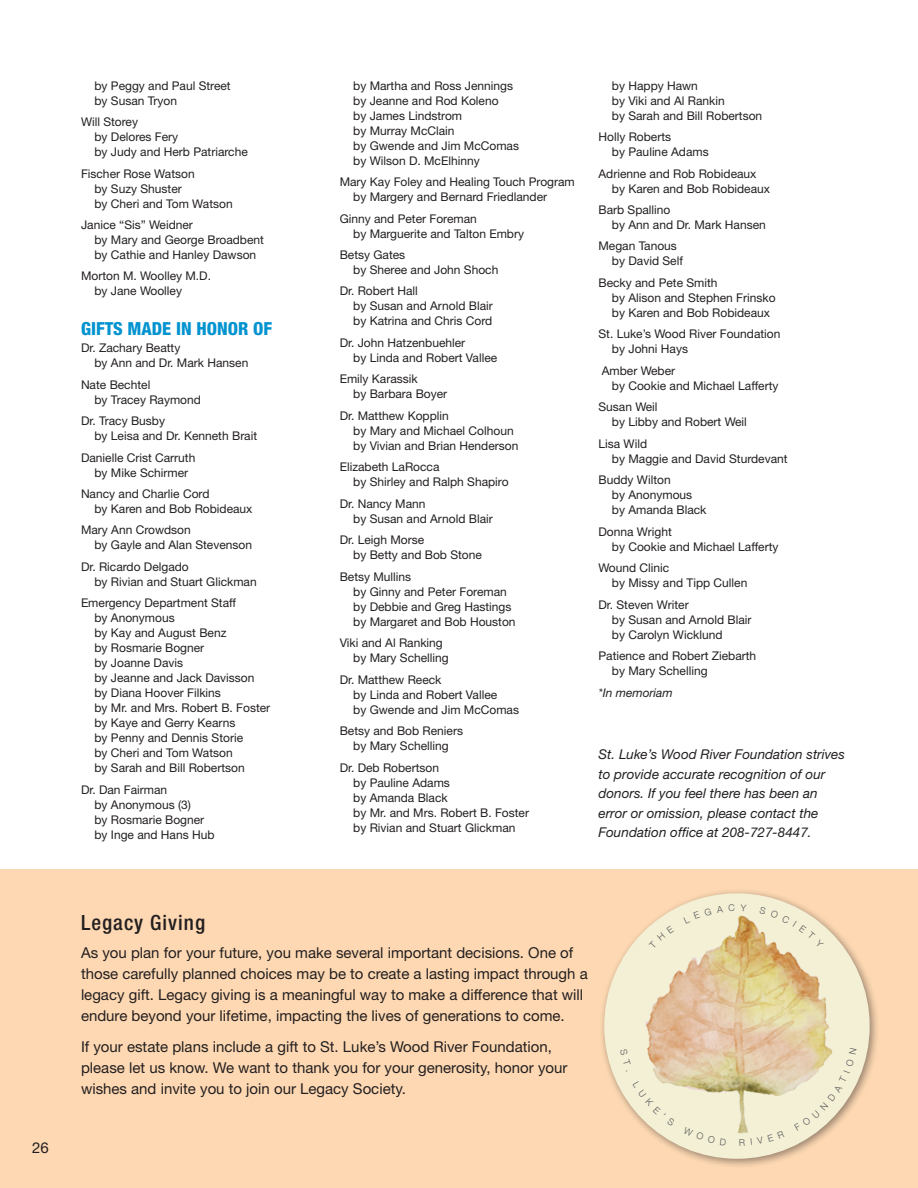
<style>
.page{position:relative;width:918px;height:1188px;background:#fff}
.page>*{position:absolute;margin:0;border:0;box-sizing:border-box;transform-origin:0 0}
.Pullout_Title{font:500 condensed 21px "Helvetica Neue LT Pro";letter-spacing:.05em;color:#231f20}
.Donor_List_Header{font:800 condensed 18px "Helvetica Neue LT Pro";color:#0093d0}
.Pullout_Text{font:15px/21px "Helvetica Neue LT Pro";color:#231f20}
.Endowment_Copy{font:italic 13.5px/19.5px "Helvetica Neue LT Pro";color:#231f20}
.Donor_List_Name{font:12px/15px "Helvetica Neue LT Pro";color:#231f20}
.Donor_List_Name-2{font:italic 12px "Helvetica Neue LT Pro";color:#231f20}
</style>
<div class="page">
<div style="left:0;top:869px;width:918px;height:319px;background:#fdd8b2"></div>
<div style="left:599px;top:888px;width:280px;height:281px;background:#231f20;opacity:.45"></div>
<img style="left:614px;top:898px;width:263px;height:271px">
<svg style="left:620px;top:1049px;width:11px;height:22px"></svg>
<svg style="left:633px;top:1081px;width:42px;height:45px;background:#f1ecd0"></svg>
<svg style="left:683px;top:1127px;width:43px;height:18px"></svg>
<svg style="left:740px;top:1139px;width:5px;height:7px"></svg>
<svg style="left:751px;top:1131px;width:34px;height:14px"></svg>
<svg style="left:794px;top:1048px;width:63px;height:83px;background:#ede2c4"></svg>
<svg style="left:649px;top:926px;width:25px;height:23px"></svg>
<svg style="left:684px;top:906px;width:39px;height:18px"></svg>
<svg style="left:729px;top:905px;width:18px;height:7px"></svg>
<svg style="left:760px;top:907px;width:64px;height:41px;background:#f0e9cb"></svg>
<p class="Pullout_Text" style="left:32px;top:1137px;width:18px">26</p>
<p class="Donor_List_Name" style="left:94px;top:78px;width:138px">by Peggy and Paul Street by Susan Tryon</p>
<p class="Donor_List_Name" style="left:94px;top:114px;width:155px;text-indent:-14px">Will Storey<br>by Delores Fery<br>by Judy and Herb Patriarche</p>
<p class="Donor_List_Name" style="left:94px;top:165px;width:140px;text-indent:-14px">Fischer Rose Watson<br>by Suzy Shuster<br>by Cheri and Tom Watson</p>
<p class="Donor_List_Name" style="left:94px;top:217px;width:171px;text-indent:-14px">Janice “Sis” Weidner<br>by Mary and George Broadbent by Cathie and Hanley Dawson</p>
<p class="Donor_List_Name" style="left:94px;top:268px;width:118px;text-indent:-14px">Morton M. Woolley M.D. by Jane Woolley</p>
<p class="Donor_List_Header" style="left:81px;top:318px;width:193px">GIFTS MADE IN HONOR OF</p>
<p class="Donor_List_Name" style="left:94px;top:340px;width:155px;text-indent:-14px">Dr. Zachary Beatty<br>by Ann and Dr. Mark Hansen</p>
<p class="Donor_List_Name" style="left:94px;top:376px;width:108px;text-indent:-14px">Nate Bechtel<br>by Tracey Raymond</p>
<p class="Donor_List_Name" style="left:94px;top:413px;width:164px;text-indent:-14px">Dr. Tracy Busby<br>by Leisa and Dr. Kenneth Brait</p>
<p class="Donor_List_Name" style="left:81px;top:449px;width:116px;text-align:center">Danielle Crist Carruth by Mike Schirmer</p>
<p class="Donor_List_Name" style="left:94px;top:486px;width:160px;text-indent:-14px">Nancy and Charlie Cord<br>by Karen and Bob Robideaux</p>
<p class="Donor_List_Name" style="left:94px;top:522px;width:159px;text-indent:-14px">Mary Ann Crowdson<br>by Gayle and Alan Stevenson</p>
<p class="Donor_List_Name" style="left:94px;top:559px;width:164px;text-indent:-14px">Dr. Ricardo Delgado<br>by Rivian and Stuart Glickman</p>
<p class="Donor_List_Name" style="left:94px;top:595px;width:177px;text-indent:-14px">Emergency Department Staff<br>by Anonymous<br>by Kay and August Benz<br>by Rosmarie Bogner<br>by Joanne Davis<br>by Jeanne and Jack Davisson by Diana Hoover Filkins<br>by Mr. and Mrs. Robert B. Foster by Kaye and Gerry Kearns<br>by Penny and Dennis Storie<br>by Cheri and Tom Watson<br>by Sarah and Bill Robertson</p>
<p class="Donor_List_Name" style="left:94px;top:782px;width:122px;text-indent:-14px">Dr. Dan Fairman<br>by Anonymous (3)<br>by Rosmarie Bogner by Inge and Hans Hub</p>
<p class="Donor_List_Name" style="left:353px;top:78px;width:167px">by Martha and Ross Jennings by Jeanne and Rod Koleno<br>by James Lindstrom<br>by Murray McClain<br>by Gwende and Jim McComas by Wilson D. McElhinny</p>
<p class="Donor_List_Name" style="left:353px;top:174px;width:223px;text-indent:-14px">Mary Kay Foley and Healing Touch Program by Margery and Bernard Friedlander</p>
<p class="Donor_List_Name" style="left:353px;top:210px;width:172px;text-indent:-14px">Ginny and Peter Foreman<br>by Marguerite and Talton Embry</p>
<p class="Donor_List_Name" style="left:353px;top:247px;width:147px;text-indent:-14px">Betsy Gates<br>by Sheree and John Shoch</p>
<p class="Donor_List_Name" style="left:353px;top:283px;width:141px;text-indent:-14px">Dr. Robert Hall<br>by Susan and Arnold Blair by Katrina and Chris Cord</p>
<p class="Donor_List_Name" style="left:353px;top:335px;width:146px;text-indent:-14px">Dr. John Hatzenbuehler<br>by Linda and Robert Vallee</p>
<p class="Donor_List_Name" style="left:353px;top:371px;width:95px;text-indent:-14px">Emily Karassik<br>by Barbara Boyer</p>
<p class="Donor_List_Name" style="left:353px;top:408px;width:167px;text-indent:-14px">Dr. Matthew Kopplin<br>by Mary and Michael Colhoun by Vivian and Brian Henderson</p>
<p class="Donor_List_Name" style="left:353px;top:459px;width:157px;text-indent:-14px">Elizabeth LaRocca<br>by Shirley and Ralph Shapiro</p>
<p class="Donor_List_Name" style="left:353px;top:496px;width:141px;text-indent:-14px">Dr. Nancy Mann<br>by Susan and Arnold Blair</p>
<p class="Donor_List_Name" style="left:353px;top:532px;width:130px;text-indent:-14px">Dr. Leigh Morse<br>by Betty and Bob Stone</p>
<p class="Donor_List_Name" style="left:353px;top:569px;width:164px;text-indent:-14px">Betsy Mullins<br>by Ginny and Peter Foreman by Debbie and Greg Hastings by Margaret and Bob Houston</p>
<p class="Donor_List_Name" style="left:353px;top:635px;width:97px;text-indent:-14px">Viki and Al Ranking by Mary Schelling</p>
<p class="Donor_List_Name" style="left:353px;top:672px;width:167px;text-indent:-14px">Dr. Matthew Reeck<br>by Linda and Robert Vallee<br>by Gwende and Jim McComas</p>
<p class="Donor_List_Name" style="left:340px;top:723px;width:125px;text-align:center">Betsy and Bob Reniers by Mary Schelling</p>
<p class="Donor_List_Name" style="left:353px;top:760px;width:177px;text-indent:-14px">Dr. Deb Robertson<br>by Pauline Adams<br>by Amanda Black<br>by Mr. and Mrs. Robert B. Foster by Rivian and Stuart Glickman</p>
<p class="Donor_List_Name" style="left:612px;top:78px;width:152px">by Happy Hawn<br>by Viki and Al Rankin<br>by Sarah and Bill Robertson</p>
<p class="Donor_List_Name" style="left:612px;top:129px;width:98px;text-indent:-14px">Holly Roberts<br>by Pauline Adams</p>
<p class="Donor_List_Name" style="left:612px;top:165px;width:160px;text-indent:-14px">Adrienne and Rob Robideaux by Karen and Bob Robideaux</p>
<p class="Donor_List_Name" style="left:612px;top:202px;width:155px;text-indent:-14px">Barb Spallino<br>by Ann and Dr. Mark Hansen</p>
<p class="Donor_List_Name" style="left:612px;top:238px;width:72px;text-indent:-14px">Megan Tanous by David Self</p>
<p class="Donor_List_Name" style="left:612px;top:275px;width:165px;text-indent:-14px">Becky and Pete Smith<br>by Alison and Stephen Frinsko by Karen and Bob Robideaux</p>
<p class="Donor_List_Name" style="left:612px;top:326px;width:170px;text-indent:-14px">St. Luke’s Wood River Foundation by Johni Hays</p>
<p class="Donor_List_Name" style="left:612px;top:363px;width:168px;text-indent:-10px">Amber Weber<br>by Cookie and Michael Lafferty</p>
<p class="Donor_List_Name" style="left:612px;top:399px;width:136px;text-indent:-14px">Susan Weil<br>by Libby and Robert Weil</p>
<p class="Donor_List_Name" style="left:612px;top:436px;width:177px;text-indent:-14px">Lisa Wild<br>by Maggie and David Sturdevant</p>
<p class="Donor_List_Name" style="left:612px;top:472px;width:96px;text-indent:-14px">Buddy Wilton<br>by Anonymous by Amanda Black</p>
<p class="Donor_List_Name" style="left:612px;top:524px;width:168px;text-indent:-14px">Donna Wright<br>by Cookie and Michael Lafferty</p>
<p class="Donor_List_Name" style="left:612px;top:560px;width:137px;text-indent:-14px">Wound Clinic<br>by Missy and Tipp Cullen</p>
<p class="Donor_List_Name" style="left:612px;top:597px;width:141px;text-indent:-14px">Dr. Steven Writer<br>by Susan and Arnold Blair by Carolyn Wicklund</p>
<p class="Donor_List_Name" style="left:612px;top:648px;width:146px;text-indent:-14px">Patience and Robert Ziebarth by Mary Schelling</p>
<p class="Donor_List_Name-2" style="left:598px;top:685px;width:76px">*In memoriam</p>
<p class="Endowment_Copy" style="left:598px;top:745px;width:248px">St. Luke’s Wood River Foundation strives to provide accurate recognition of our donors. If you feel there has been an error or omission, please contact the Foundation office at 208-727-8447.</p>
<p class="Pullout_Title" style="left:81px;top:910px;width:126px">Legacy Giving</p>
<p class="Pullout_Text" style="left:81px;top:942px;width:508px">As you plan for your future, you make several important decisions. One of those carefully planned choices may be to create a lasting impact through a legacy gift. Legacy giving is a meaningful way to make a difference that will endure beyond your lifetime, impacting the lives of generations to come.</p>
<p class="Pullout_Text" style="left:81px;top:1036px;width:488px">If your estate plans include a gift to St. Luke’s Wood River Foundation, please let us know. We want to thank you for your generosity, honor your wishes and invite you to join our Legacy Society.</p>
</div>
